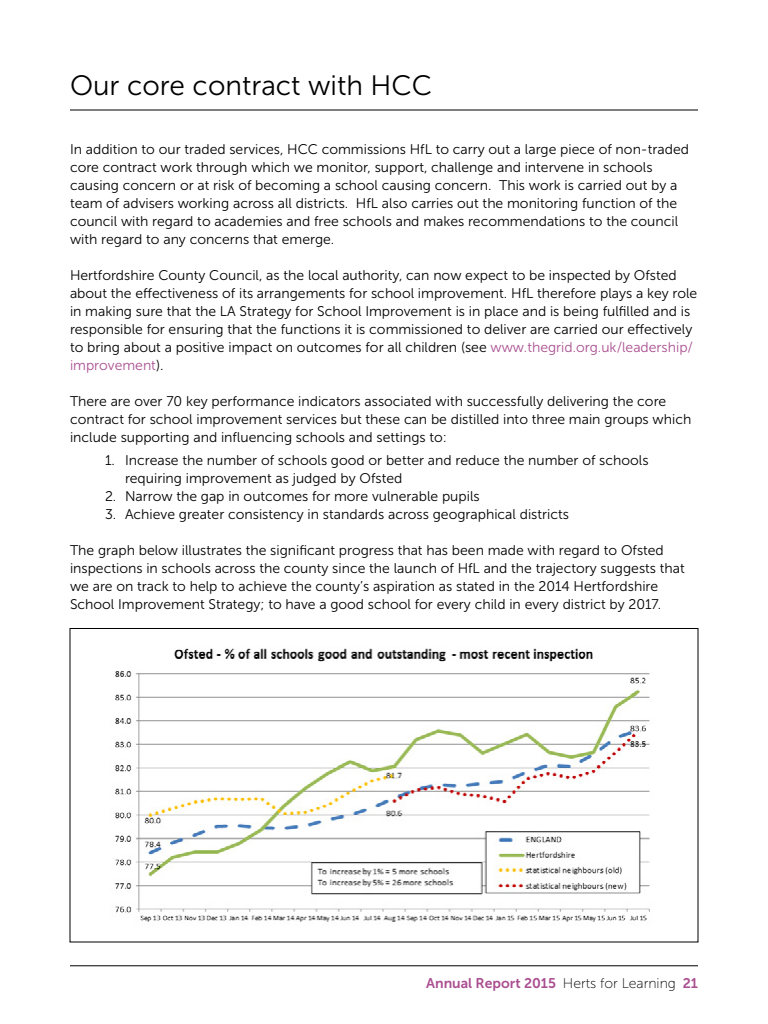
<style>
.page{position:relative;width:768px;height:1024px;background:#fff}
.page>*{position:absolute;margin:0;border:0;box-sizing:border-box;transform-origin:0 0}
.t1{font:28px "Museo Sans 300";color:#000}
.t2{font:14px/18px "Museo Sans 300";color:#000}
.t3{font:14px "Museo Sans 700";color:#aa4f91}
.s1{color:#aa4f91}
.s2{font-family:"Museo Sans 100";color:#000}
</style>
<div class="page">
<hr style="left:70px;top:965px;width:628px;height:1px;background:#000">
<hr style="left:70px;top:110px;width:628px;height:1px;background:#000">
<img style="left:115px;top:648px;width:535px;height:274px">
<h1 class="t1" style="left:70px;top:70px;width:364px">Our core contract with HCC</h1>
<p class="t2" style="left:70px;top:140px;width:621px">In addition to our traded services, HCC commissions HfL to carry out a large piece of non-traded core contract work through which we monitor, support, challenge and intervene in schools causing concern or at risk of becoming a school causing concern. This work is carried out by a team of advisers working across all districts. HfL also carries out the monitoring function of the council with regard to academies and free schools and makes recommendations to the council with regard to any concerns that emerge.</p>
<p class="t2" style="left:70px;top:266px;width:629px">Hertfordshire County Council, as the local authority, can now expect to be inspected by Ofsted about the effectiveness of its arrangements for school improvement. HfL therefore plays a key role in making sure that the LA Strategy for School Improvement is in place and is being fulfilled and is responsible for ensuring that the functions it is commissioned to deliver are carried our effectively to bring about a positive impact on outcomes for all children (see <span class="s1">www.thegrid.org.uk/leadership/ improvement</span>).</p>
<p class="t2" style="left:70px;top:392px;width:623px">There are over 70 key performance indicators associated with successfully delivering the core contract for school improvement services but these can be distilled into three main groups which include supporting and influencing schools and settings to:</p>
<p class="t2" style="left:125px;top:451px;width:525px;text-indent:-20px">1. Increase the number of schools good or better and reduce the number of schools requiring improvement as judged by Ofsted</p>
<p class="t2" style="left:105px;top:487px;width:376px">2. Narrow the gap in outcomes for more vulnerable pupils</p>
<p class="t2" style="left:105px;top:505px;width:466px">3. Achieve greater consistency in standards across geographical districts</p>
<p class="t2" style="left:70px;top:541px;width:616px">The graph below illustrates the significant progress that has been made with regard to Ofsted inspections in schools across the county since the launch of HfL and the trajectory suggests that we are on track to help to achieve the county’s aspiration as stated in the 2014 Hertfordshire School Improvement Strategy; to have a good school for every child in every district by 2017.</p>
<p class="t3" style="left:426px;top:975px;width:273px">Annual Report 2015 <span class="s2">Herts for Learning</span> 21</p>
</div>
